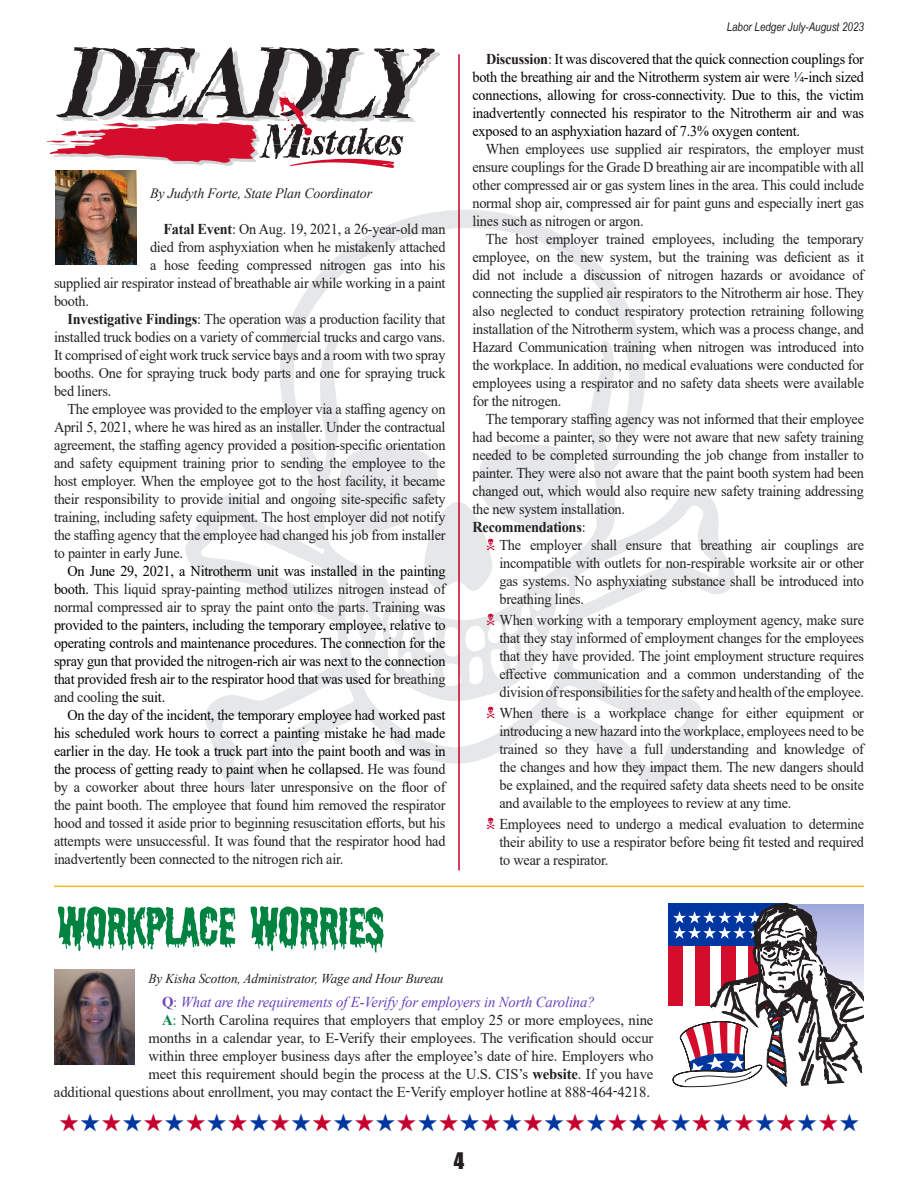
<style>
.page{position:relative;width:918px;height:1188px;background:#fff}
.page>*{position:absolute;margin:0;border:0;box-sizing:border-box;transform-origin:0 0}
.t1{font:21px "Impact";color:#231f20}
.t2{font:15px/18px "Times New Roman";letter-spacing:-.015em;color:#231f20;text-align:justify;scale:.95 1}
.t3{font:15px/18px "Times New Roman";letter-spacing:-.015em;color:#000;text-align:justify;scale:.95 1}
.t4{font:15px/18px "Times New Roman";letter-spacing:-.015em;color:#231f20;text-align:right}
.t5{font:italic 15px "Times New Roman";letter-spacing:-.01em;color:#6a41bd}
.t6{font:700 15px "Times New Roman";letter-spacing:-.015em;color:#231f20;scale:.95 1}
.t7{font:italic 14.25px "Times New Roman";letter-spacing:-.01em;color:#231f20}
.t8{font:italic 13.5px "Times New Roman";letter-spacing:-.01em;color:#231f20}
.t9{font:italic 12px "Arial Narrow";color:#231f20}
.s1{font-weight:700}
.s2{color:#231f20}
.s3{color:#000}
.s4{font-weight:700;color:#231f20}
.s5{font-weight:400}
.s6{font-weight:700;font-style:normal}
.s7{font-style:normal}
.s8{font-weight:700;color:#008240}
.s9{color:#008240}
</style>
<div class="page">
<svg style="left:185px;top:210px;width:550px;height:580px"></svg>
<svg style="left:294px;top:228px;width:335px;height:217px"></svg>
<svg style="left:47px;top:47px;width:393px;height:121px"></svg>
<hr style="left:458px;top:54px;width:2px;height:816px;background:#c5002e">
<img style="left:56px;top:170px;width:80px;height:95px">
<img style="left:54px;top:970px;width:81px;height:94px">
<svg style="left:58px;top:906px;width:177px;height:45px"></svg>
<svg style="left:251px;top:906px;width:133px;height:47px"></svg>
<hr style="left:54px;top:886px;width:810px;height:1px;background:#ffb620">
<div style="left:669px;top:908px;width:14px;height:98px;background:#d30d2b"></div>
<div style="left:669px;top:904px;width:118px;height:42px;background:#0036a0"></div>
<svg style="left:672px;top:903px;width:192px;height:185px"></svg>
<svg style="left:201px;top:445px;width:518px;height:326px"></svg>
<p class="t7" style="left:150px;top:183px;width:224px">By Judyth Forte, State Plan Coordinator</p>
<p class="t2" style="left:164px;top:220px;width:298px"><span class="s1">Fatal Event</span>: On Aug. 19, 2021, a 26-year-old man</p>
<p class="t2" style="left:150px;top:238px;width:313px">died from asphyxiation when he mistakenly attached</p>
<p class="t2" style="left:150px;top:256px;width:313px">a hose feeding compressed nitrogen gas into his</p>
<p class="t2" style="left:54px;top:274px;width:414px">supplied air respirator instead of breathable air while working in a paint</p>
<p class="t2" style="left:54px;top:292px;width:38px">booth.</p>
<p class="t2" style="left:54px;top:310px;width:414px;text-indent:13px"><span class="s1">Investigative Findings</span>: The operation was a production facility that installed truck bodies on a variety of commercial trucks and cargo vans.<br>It comprised of eight work truck service bays and a room with two spray booths. One for spraying truck body parts and one for spraying truck bed liners.</p>
<p class="t2" style="left:54px;top:400px;width:414px;text-indent:13px">The employee was provided to the employer via a staffing agency on April 5, 2021, where he was hired as an installer. Under the contractual agreement, the staffing agency provided a position-specific orientation and safety equipment training prior to sending the employee to the host employer. When the employee got to the host facility, it became their responsibility to provide initial and ongoing site-specific safety training, including safety equipment. The host employer did not notify the staffing agency that the employee had changed his job from installer to painter in early June.</p>
<p class="t3" style="left:54px;top:562px;width:414px;text-indent:13px">On June 29, 2021, a Nitrotherm unit was installed in the painting booth. <span class="s2">This liquid spray-painting method utilizes nitrogen instead of normal compressed air to spray the paint onto the parts. Training</span> was provided to the painters, including the temporary employee, relative to operating controls and maintenance procedures. The connection for the spray gun that provided the <span class="s2">n</span>itrogen-rich air was next to the connection that provided fresh air to the respirator hood that was used for <span class="s2">breathing and cooling</span> the suit.</p>
<p class="t2" style="left:54px;top:706px;width:414px;text-indent:13px"><span class="s3">On the day of the incident, the temporary employee had worked past his scheduled work hours to correct a painting mistake he had made earlier in the day. He took a truck part into the paint booth and was in the process of getting ready to paint when he collapsed.</span> He was found by a coworker about three hours later unresponsive on the floor of the paint booth. The employee that found him removed the respirator hood and tossed it aside prior to beginning resuscitation efforts, but his attempts were unsuccessful. It was found that the respirator hood had inadvertently been connected to the nitrogen rich air.</p>
<p class="t9" style="left:727px;top:19px;width:139px">Labor Ledger July-August 2023</p>
<p class="t3" style="left:472px;top:50px;width:414px;text-indent:14px"><span class="s4">Discussion</span><span class="s2">:</span> It was discovered that the quick connection couplings for both the breathing air and the Nitrotherm system air were ¼-inch sized connections, allowing for cross-connectivity. Due to this, the victim inadvertently connected his respirator to the Nitrotherm air and was exposed to an asphyxiation hazard of 7.3% oxygen content.</p>
<p class="t2" style="left:472px;top:140px;width:414px;text-indent:13px">When employees use supplied air respirators, the employer must ensure couplings for the Grade D breathing air are incompatible with all other compressed air or gas system lines in the area. This could include normal shop air, compressed air for paint guns and especially inert gas lines such as nitrogen or argon.</p>
<p class="t2" style="left:472px;top:230px;width:414px;text-indent:13px">The host employer trained employees, including the temporary employee, on the new system, but the training was deficient as it did not include a discussion of nitrogen hazards or avoidance of connecting the supplied air respirators to the Nitrotherm air hose. They also neglected to conduct respiratory protection retraining following installation of the Nitrotherm system, which was a process change, and Hazard Communication training when nitrogen was introduced into the workplace. In addition, no medical evaluations were conducted for employees using a respirator and no safety data sheets were available for the nitrogen.</p>
<p class="t2" style="left:472px;top:410px;width:414px;text-indent:13px">The temporary staffing agency was not informed that their employee had become a painter, so they were not aware that new safety training needed to be completed surrounding the job change from installer to painter. They were also not aware that the paint booth system had been changed out, which would also require new safety training addressing the new system installation.</p>
<p class="t6" style="left:472px;top:517px;width:121px">Recommendations<span class="s5">:</span></p>
<p class="t2" style="left:499px;top:536px;width:385px">The employer shall ensure that breathing air couplings are incompatible with outlets for non-respirable worksite air or other gas systems. No asphyxiating substance shall be introduced into breathing lines.</p>
<p class="t2" style="left:500px;top:611px;width:385px">When working with a temporary employment agency, make sure that they stay informed of employment changes for the employees that they have provided. The joint employment structure requires effective communication and a common understanding of the division of responsibilities for the safety and health of the employee.</p>
<p class="t2" style="left:500px;top:704px;width:385px">When there is a workplace change for either equipment or introducing a new hazard into the workplace, employees need to be trained so they have a full understanding and knowledge of the changes and how they impact them. The new dangers should be explained, and the required safety data sheets need to be onsite and available to the employees to review at any time.</p>
<p class="t2" style="left:500px;top:815px;width:385px">Employees need to undergo a medical evaluation to determine their ability to use a respirator before being fit tested and required to wear a respirator.</p>
<p class="t8" style="left:148px;top:969px;width:297px">By Kisha Scotton, Administrator, Wage and Hour Bureau</p>
<p class="t5" style="left:162px;top:991px;width:434px"><span class="s6">Q</span><span class="s7">:</span> What are the requirements of E-Verify for employers in North Carolina?</p>
<p class="t4" style="left:54px;top:1010px;width:601px"><span class="s8">A</span><span class="s9">:</span> North Carolina requires that employers that employ 25 or more employees, nine<br>months in a calendar year, to E-Verify their employees. The verification should occur<br>within three employer business days after the employee’s date of hire. Employers who<br>meet this requirement should begin the process at the U.S. CIS’s <span class="s1">website</span>. If you have<br>additional questions about enrollment, you may contact the E-Verify employer hotline at 888-464-4218.</p>
<p class="t1" style="left:454px;top:1145px;width:12px">4</p>
</div>
